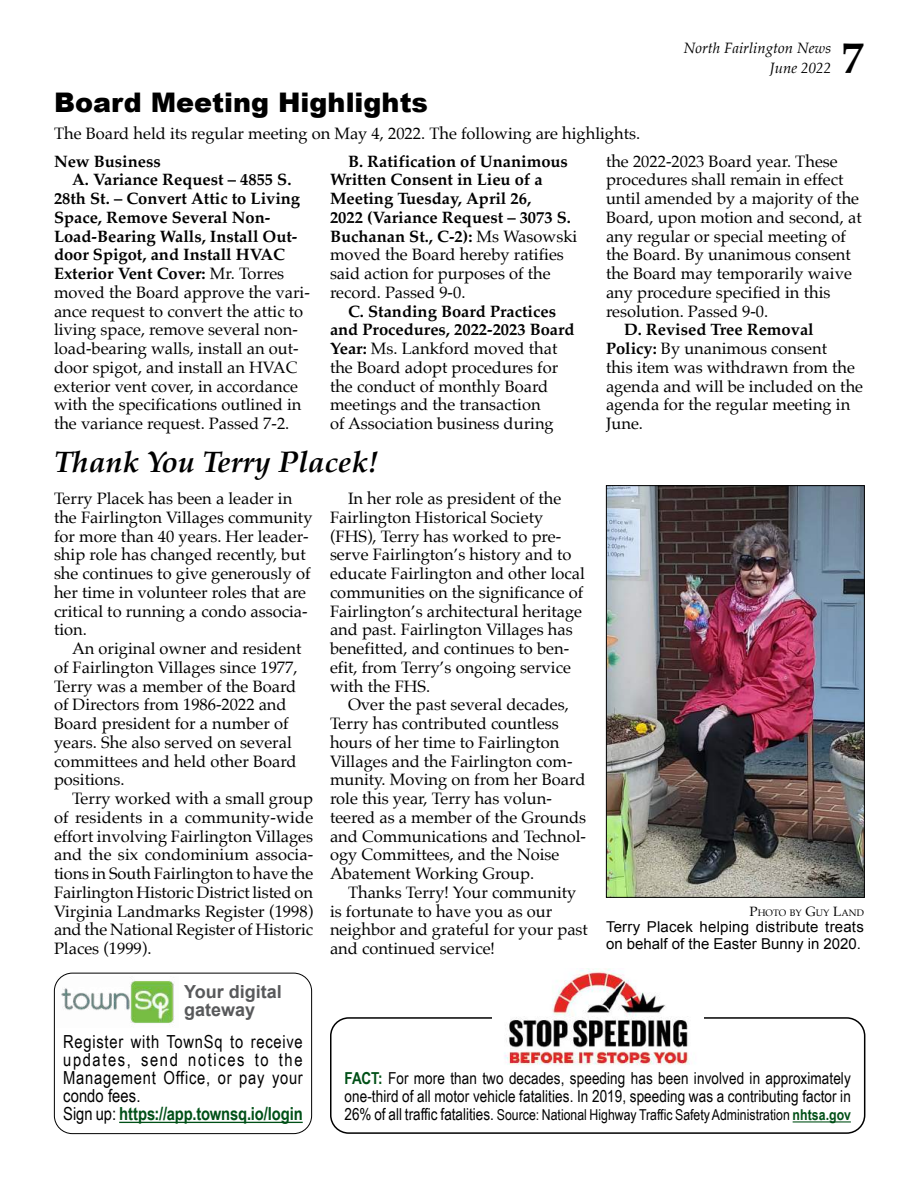
<style>
.page{position:relative;width:918px;height:1188px;background:#fff}
.page>*{position:absolute;margin:0;border:0;box-sizing:border-box;transform-origin:0 0}
.t1{font:700 45px "Palatino";color:#000}
.t2{font:italic 700 30px "Palatino";color:#000}
.t3{font:900 27px "Arial";color:#000}
.t4{font:18px/18px "Arial Narrow";letter-spacing:.04em;color:#000}
.t5{font:700 18px/18px "Arial";color:#58595b}
.t6{font:16.5px/18.8px "Palatino";color:#000}
.t7{font:700 16.5px/18.8px "Palatino";color:#000}
.t8{font:16.5px/18px "Arial Narrow";letter-spacing:.005em;color:#000}
.t9{font:15px "Arial Narrow";color:#000}
.t10{font:15px/16.5px "Arial";letter-spacing:.015em;color:#000}
.t11{font:italic 15px "Palatino";color:#000}
.t12{font:9.45px "Palatino";letter-spacing:.005em;color:#000}
.s1{font-weight:400}
.s2{font-weight:700}
.s3{font-size:13.5px}
.s4{font-weight:700;color:#005017}
.s5{font-size:16.5px}
</style>
<div class="page">
<img style="left:608px;top:487px;width:255px;height:409px">
<div style="left:606px;top:485px;width:259px;height:413px;border:1px solid #000"></div>
<hr style="left:793px;top:1121px;width:58px;height:2px;background:#005017">
<div style="left:330px;top:1017px;width:535px;height:117px;border:2px solid #000;border-radius:18px"></div>
<img style="left:492px;top:969px;width:211px;height:96px">
<hr style="left:119px;top:1122px;width:184px;height:1px;background:#005017">
<img style="left:57px;top:977px;width:117px;height:46px">
<div style="left:54px;top:973px;width:258px;height:161px;border:1px solid #000;border-radius:18px"></div>
<p class="t11" style="left:684px;top:35px;width:149px">North Fairlington News</p>
<p class="t11" style="left:770px;top:55px;width:63px">June 2022</p>
<h1 class="t1" style="left:842px;top:19px;width:24px">7</h1>
<h3 class="t3" style="left:54px;top:83px;width:376px">Board Meeting Highlights</h3>
<p class="t7" style="left:54px;top:151px;width:108px">New Business</p>
<p class="t7" style="left:72px;top:170px;width:221px">A. Variance Request – 4855 S.</p>
<p class="t7" style="left:54px;top:189px;width:248px">28th St. – Convert Attic to Living</p>
<p class="t7" style="left:54px;top:207px;width:218px">Space, Remove Several Non-</p>
<p class="t7" style="left:54px;top:226px;width:245px">Load-Bearing Walls, Install Out-</p>
<p class="t7" style="left:54px;top:245px;width:233px">door Spigot, and Install HVAC</p>
<p class="t7" style="left:54px;top:264px;width:232px">Exterior Vent Cover: <span class="s1">Mr. Torres</span></p>
<p class="t6" style="left:54px;top:283px;width:257px">moved the Board approve the vari-</p>
<p class="t6" style="left:54px;top:301px;width:251px">ance request to convert the attic to</p>
<p class="t6" style="left:54px;top:320px;width:245px">living space, remove several non-</p>
<p class="t6" style="left:54px;top:339px;width:246px">load-bearing walls, install an out-</p>
<p class="t6" style="left:54px;top:358px;width:245px">door spigot, and install an HVAC</p>
<p class="t6" style="left:54px;top:376px;width:245px">exterior vent cover, in accordance</p>
<p class="t6" style="left:54px;top:395px;width:249px">with the specifications outlined in</p>
<p class="t6" style="left:54px;top:414px;width:237px">the variance request. Passed 7-2.</p>
<p class="t6" style="left:606px;top:120px;width:233px;line-height:27.3px;text-indent:-552px">The Board held its regular meeting on May 4, 2022. The following are highlights.<br>the 2022-2023 Board year. These</p>
<p class="t6" style="left:606px;top:170px;width:257px">procedures shall remain in effect until amended by a majority of the<br>Board, upon motion and second, at any regular or special meeting of the Board. By unanimous consent the Board may temporarily waive any procedure specified in this resolution. Passed 9-0.</p>
<p class="t6" style="left:606px;top:320px;width:259px;text-indent:18px"><span class="s2">D. Revised Tree Removal<br>Policy:</span> By unanimous consent<br>this item was withdrawn from the agenda and will be included on the agenda for the regular meeting in<br>June.</p>
<p class="t7" style="left:330px;top:151px;width:249px;text-indent:18px">B. Ratification of Unanimous<br>Written Consent in Lieu of a<br>Meeting Tuesday, April 26,<br>2022 (Variance Request – 3073 S.<br>Buchanan St., C-2): <span class="s1">Ms Wasowski moved the Board hereby ratifies said action for purposes of the record. Passed 9-0.</span></p>
<p class="t6" style="left:330px;top:301px;width:246px;text-indent:18px"><span class="s2">C. Standing Board Practices and Procedures, 2022-2023 Board<br>Year:</span> Ms. Lankford moved that the Board adopt procedures for the conduct of monthly Board meetings and the transaction<br>of Association business during</p>
<h2 class="t2" style="left:54px;top:437px;width:326px">Thank You Terry Placek!</h2>
<p class="t6" style="left:54px;top:489px;width:260px">Terry Placek has been a leader in the Fairlington Villages community for more than 40 years. Her leader&shy;ship role has changed recently, but she continues to give generously of her time in volunteer roles that are critical to running a condo associa&shy;tion.</p>
<p class="t6" style="left:54px;top:639px;width:249px;text-indent:18px">An original owner and resident of Fairlington Villages since 1977,<br>Terry was a member of the Board of Directors from 1986-2022 and<br>Board president for a number of years. She also served on several committees and held other Board positions.</p>
<p class="t6" style="left:54px;top:789px;width:261px;text-align:justify;text-indent:18px">Terry worked with a small group of residents in a community-wide effort involving Fairlington Villages and the six condominium associa&shy;tions in South Fairlington to have the Fairlington Historic District listed on Virginia Landmarks Register (1998) and the National Register of Historic Places (1999).</p>
<p class="t5" style="left:184px;top:984px;width:99px">Your digital gateway</p>
<p class="t6" style="left:330px;top:489px;width:256px;text-indent:18px">In her role as president of the<br>Fairlington Historical Society (FHS), Terry has worked to pre&shy;serve Fairlington’s history and to educate Fairlington and other local communities on the significance of<br>Fairlington’s architectural heritage and past. Fairlington Villages has benefitted, and continues to ben&shy;efit, from Terry’s ongoing service with the FHS.</p>
<p class="t6" style="left:330px;top:695px;width:258px;text-indent:18px">Over the past several decades,<br>Terry has contributed countless hours of her time to Fairlington<br>Villages and the Fairlington com&shy;munity. Moving on from her Board role this year, Terry has volun&shy;teered as a member of the Grounds and Communications and Technol&shy;ogy Committees, and the Noise<br>Abatement Working Group.</p>
<p class="t6" style="left:330px;top:883px;width:259px;text-indent:18px">Thanks Terry! Your community is fortunate to have you as our neighbor and grateful for your past and continued service!</p>
<p class="t12" style="left:750px;top:905px;width:116px"><span class="s3">P</span>HOTO BY <span class="s3">G</span>UY <span class="s3">L</span>AND</p>
<p class="t10" style="left:606px;top:919px;width:259px">Terry Placek helping distribute treats on behalf of the Easter Bunny in 2020.</p>
<p class="t4" style="left:63px;top:1032px;width:241px">Register with TownSq to receive updates, send notices to the<br>Management Office, or pay your condo fees.<br>Sign up: <span class="s4">https://app.townsq.io/login</span></p>
<p class="t8" style="left:345px;top:1069px;width:508px"><span class="s4">FACT:</span> For more than two decades, speeding has been involved in approximately one-third of all motor vehicle fatalities. In 2019, speeding was a contributing factor in</p>
<p class="t9" style="left:345px;top:1104px;width:508px"><span class="s5">26% of all traffic fatalities.</span> Source: National Highway Traffic Safety Administration <span class="s4">nhtsa.gov</span></p>
</div>
